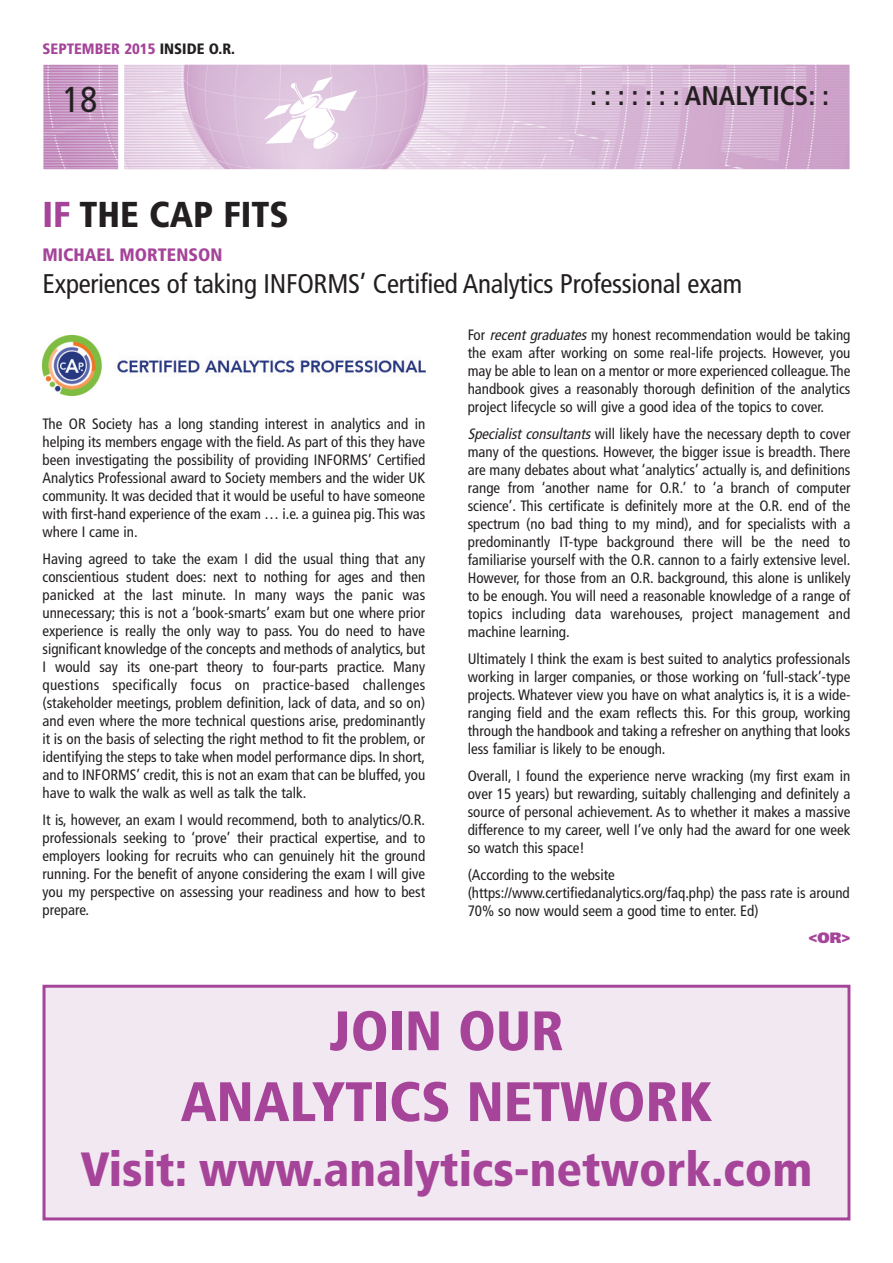
<style>
.page{position:relative;width:893px;height:1263px;background:#fff}
.page>*{position:absolute;margin:0;border:0;box-sizing:border-box;transform-origin:0 0}
.t1{font:900 condensed 55.5px/70.8px "Frutiger";color:#a54499;text-align:center}
.t2{font:900 condensed 48px "Frutiger";color:#a54499}
.t3{font:900 condensed 36px "Frutiger";color:#231f20}
.t4{font:condensed 36px "Frutiger";color:#231f20}
.t5{font:condensed 27px "Frutiger";letter-spacing:-.01em;color:#231f20}
.t6{font:700 condensed 27px "Frutiger";color:#231f20}
.t7{font:900 condensed 18px "Frutiger";color:#a54499}
.t8{font:condensed 15px/18px "Frutiger";color:#231f20;text-align:justify}
.t9{font:900 condensed 15px "Frutiger";color:#a54499}
.t10{font:900 15px "Frutiger";color:#a54499}
.s1{color:#231f20}
.s2{color:#a54499}
.s3{font-style:italic}
</style>
<div class="page">
<div style="left:46px;top:988px;width:801px;height:229px;background:#f2e8f2"></div>
<div style="left:43px;top:985px;width:807px;height:235px;border:3px solid #a54499"></div>
<img style="left:43px;top:336px;width:382px;height:59px">
<img style="left:45px;top:66px;width:72px;height:102px">
<div style="left:43px;top:64px;width:76px;height:106px;border:1px solid #fff"></div>
<img style="left:125px;top:66px;width:723px;height:102px">
<div style="left:123px;top:64px;width:727px;height:106px;border:1px solid #fff"></div>
<svg style="left:264px;top:77px;width:93px;height:72px"></svg>
<p class="t9" style="left:43px;top:43px;width:194px">SEPTEMBER 2015 <span class="s1">INSIDE O.R.</span></p>
<h3 class="t4" style="left:63px;top:85px;width:36px">18</h3>
<h3 class="t6" style="left:590px;top:85px;width:240px">: : : : : : : ANALYTICS: :</h3>
<h3 class="t3" style="left:43px;top:200px;width:248px"><span class="s2">IF</span> THE CAP FITS</h3>
<p class="t7" style="left:43px;top:247px;width:181px">MICHAEL MORTENSON</p>
<h3 class="t5" style="left:43px;top:273px;width:701px">Experiences of taking INFORMS’ Certified Analytics Professional exam</h3>
<p class="t8" style="left:43px;top:416px;width:384px">The OR Society has a long standing interest in analytics and in helping its members engage with the field.As part of this they have been investigating the possibility of providing INFORMS’ Certified Analytics Professional award to Society members and the wider UK community. It was decided that it would be useful to have someone with first-hand experience of the exam … i.e. a guinea pig. This was where I came in.</p>
<p class="t8" style="left:43px;top:551px;width:384px">Having agreed to take the exam I did the usual thing that any conscientious student does: next to nothing for ages and then panicked at the last minute. In many ways the panic was unnecessary; this is not a ‘book-smarts’ exam but one where prior experience is really the only way to pass. You do need to have significant knowledge of the concepts and methods of analytics, but I would say its one-part theory to four-parts practice. Many questions specifically focus on practice-based challenges (stakeholder meetings, problem definition, lack of data, and so on) and even where the more technical questions arise, predominantly it is on the basis of selecting the right method to fit the problem, or identifying the steps to take when model performance dips. In short, and to INFORMS’ credit, this is not an exam that can be bluffed, you have to walk the walk as well as talk the talk.</p>
<p class="t8" style="left:43px;top:812px;width:384px">It is, however, an exam I would recommend, both to analytics/O.R. professionals seeking to ‘prove’ their practical expertise, and to employers looking for recruits who can genuinely hit the ground running. For the benefit of anyone considering the exam I will give you my perspective on assessing your readiness and how to best prepare.</p>
<p class="t8" style="left:468px;top:327px;width:384px">For <span class="s3">recentgraduates</span>my honest recommendation would be taking the exam after working on some real-life projects. However, you may be able to lean on a mentor or more experienced colleague. The handbook gives a reasonably thorough definition of the analytics project lifecycle so will give a good idea of the topics to cover.</p>
<p class="t8" style="left:468px;top:426px;width:384px"><span class="s3">Specialistconsultants</span>will likely have the necessary depth to cover many of the questions. However, the bigger issue is breadth. There are many debates about what ‘analytics’ actually is, and definitions range from ‘another name for O.R.’ to ‘a branch of computer science’. This certificate is definitely more at the O.R. end of the spectrum (no bad thing to my mind), and for specialists with a predominantly IT-type background there will be the need to familiarise yourself with the O.R. cannon to a fairly extensive level.<br>However, for those from an O.R. background, this alone is unlikely to be enough. You will need a reasonable knowledge of a range of topics including data warehouses, project management and machine learning.</p>
<p class="t8" style="left:468px;top:651px;width:384px">Ultimately I think the exam is best suited to analytics professionals working in larger companies, or those working on ‘full-stack’-type projects. Whatever view you have on what analytics is, it is a wide&shy;ranging field and the exam reflects this. For this group, working through the handbook and taking a refresher on anything that looks less familiar is likely to be enough.</p>
<p class="t8" style="left:468px;top:768px;width:384px">Overall, I found the experience nerve wracking (my first exam in over 15 years) but rewarding, suitably challenging and definitely a source of personal achievement. As to whether it makes a massive difference to my career, well I’ve only had the award for one week so watch this space!</p>
<p class="t8" style="left:468px;top:867px;width:384px;text-align:left">(According to the website (https://www.certifiedanalytics.org/faq.php) the pass rate is around<br>70% so now would seem a good time to enter. Ed)</p>
<p class="t10" style="left:809px;top:931px;width:43px">&lt;OR&gt;</p>
<h1 class="t1" style="left:181px;top:1000px;width:533px">JOIN OUR<br>ANALYTICS NETWORK</h1>
<h2 class="t2" style="left:80px;top:1150px;width:733px">Visit: www.analytics-network.com</h2>
</div>
